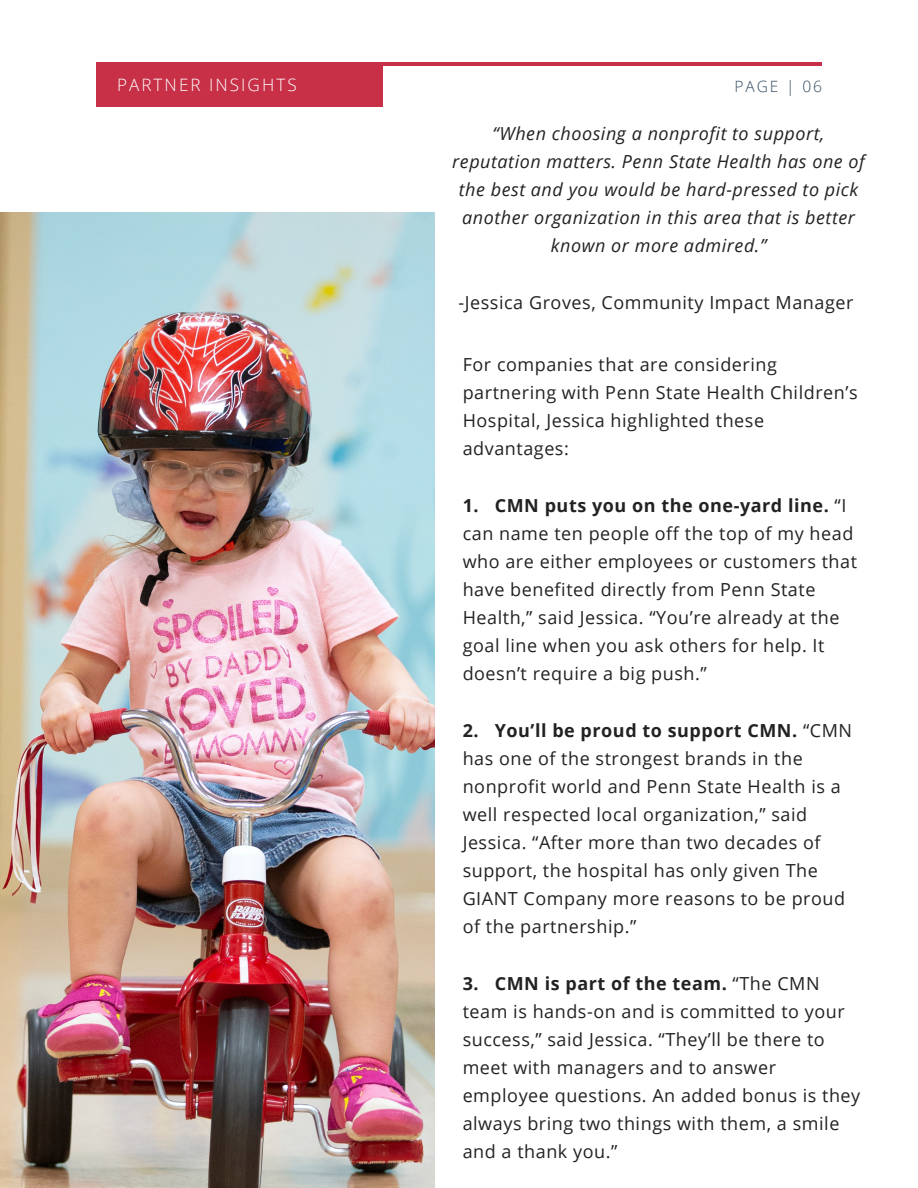
<style>
.page{position:relative;width:918px;height:1188px;background:#fff}
.page>*{position:absolute;margin:0;border:0;box-sizing:border-box;transform-origin:0 0}
.t1{font:18px/28.2px "Open Sans";letter-spacing:.03em;color:#222}
.t2{font:italic 18px/28.2px "Open Sans";letter-spacing:.03em;color:#222;text-align:center}
.t3{font:300 17.1px "Open Sans";letter-spacing:.12em;color:#fff}
.t4{font:300 15.6px "Open Sans";letter-spacing:.12em;color:#364d62}
.s1{font-weight:700}
</style>
<div class="page">
<hr style="left:96px;top:62px;width:726px;height:4px;background:#c73047">
<div style="left:96px;top:62px;width:287px;height:44px;background:#c73047"></div>
<img style="left:0;top:212px;width:435px;height:976px">
<p class="t3" style="left:117px;top:72px;width:181px">PARTNER INSIGHTS</p>
<p class="t4" style="left:735px;top:75px;width:89px">PAGE | 06</p>
<p class="t2" style="left:452px;top:119px;width:414px">“When choosing a nonprofit to support, reputation matters. Penn State Health has one of the best and you would be hard-pressed to pick another organization in this area that is better known or more admired.”</p>
<p class="t1" style="left:459px;top:288px;width:396px">-Jessica Groves, Community Impact Manager</p>
<p class="t1" style="left:463px;top:350px;width:397px">For companies that are considering partnering with Penn State Health Children’s Hospital, Jessica highlighted these advantages:</p>
<p class="t1" style="left:463px;top:490px;width:396px"><span class="s1">1. CMN puts you on the one-yard line.</span> “I can name ten people off the top of my head who are either employees or customers that have benefited directly from Penn State Health,” said Jessica. “You’re already at the goal line when you ask others for help. It doesn’t require a big push.”</p>
<p class="t1" style="left:463px;top:715px;width:391px"><span class="s1">2. You’ll be proud to support CMN.</span> “CMN has one of the strongest brands in the nonprofit world and Penn State Health is a well respected local organization,” said Jessica. “After more than two decades of support, the hospital has only given The GIANT Company more reasons to be proud of the partnership.”</p>
<p class="t1" style="left:463px;top:969px;width:399px"><span class="s1">3. CMN is part of the team.</span> “The CMN team is hands-on and is committed to your success,” said Jessica. “They’ll be there to meet with managers and to answer employee questions. An added bonus is they always bring two things with them, a smile and a thank you.”</p>
</div>
